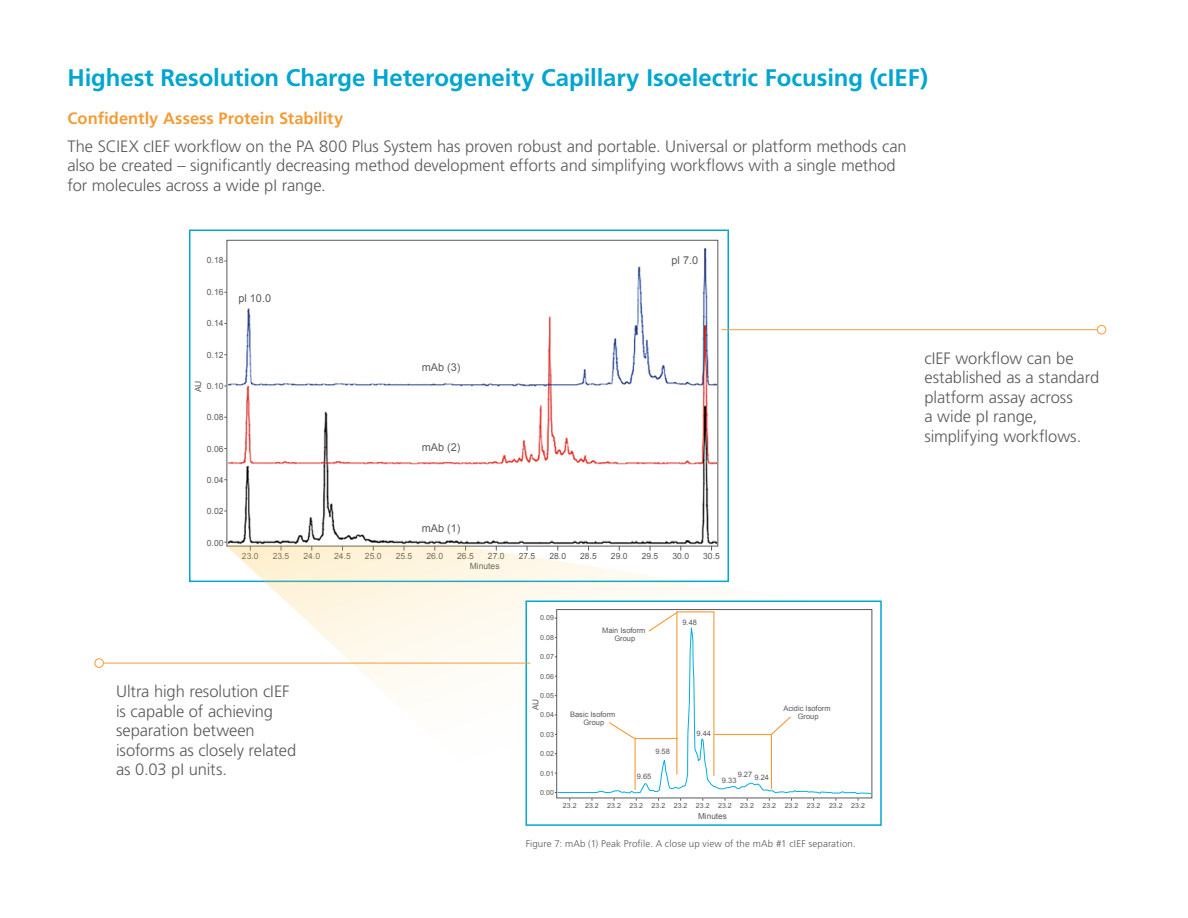
<style>
.page{position:relative;width:1188px;height:918px;background:#fff}
.page>*{position:absolute;margin:0;border:0;box-sizing:border-box;transform-origin:0 0}
.subhead{font:700 24px "Frutiger LT Std";letter-spacing:-.005em;color:#00a6d1}
.body{font:300 16.5px/19.5px "Frutiger LT Std";letter-spacing:-.005em;color:#595a5c}
.sm_sub{font:700 16.5px "Frutiger LT Std";color:#f39d37}
.t1{font:10.95px "Arial";color:#5a5a5c}
.captions{font:300 9.75px "Frutiger LT Std";letter-spacing:.015em;color:#595a5c}
.t2{font:8.55px "Arial";color:#5a5a5c}
.t3{font:8.25px "Arial";color:#5a5a5c}
.t4{font:7.5px/8.1px "Arial";color:#5a5a5c;text-align:center}
.t5{font:7.05px "Arial";color:#5a5a5c}
</style>
<div class="page">
<img style="left:224px;top:239px;width:502px;height:306px">
<hr style="left:721px;top:329px;width:382px;height:1px;background:#f39d37">
<div style="left:1097px;top:325px;width:9px;height:9px;background:#fff;border-radius:50%"></div>
<div style="left:1097px;top:325px;width:9px;height:9px;border:1px solid #f39d37;border-radius:50%"></div>
<svg style="left:226px;top:545px;width:656px;height:150px"></svg>
<div style="left:526px;top:601px;width:355px;height:224px;background:#fff"></div>
<div style="left:556px;top:609px;width:316px;height:189px;border:1px solid #5a5a5c"></div>
<svg style="left:557px;top:620px;width:315px;height:175px"></svg>
<svg style="left:608px;top:611px;width:184px;height:180px"></svg>
<div style="left:525px;top:601px;width:357px;height:225px;border:2px solid #00a6d1"></div>
<hr style="left:98px;top:663px;width:432px;height:1px;background:#f39d37">
<div style="left:95px;top:659px;width:8px;height:8px;background:#fff;border-radius:50%"></div>
<div style="left:94px;top:658px;width:10px;height:10px;border:1px solid #f39d37;border-radius:50%"></div>
<p class="subhead" style="left:68px;top:63px;width:862px">Highest Resolution Charge Heterogeneity Capillary Isoelectric Focusing (cIEF)</p>
<p class="sm_sub" style="left:68px;top:109px;width:277px">Confidently Assess Protein Stability</p>
<p class="body" style="left:68px;top:137px;width:841px">The SCIEX cIEF workflow on the PA 800 Plus System has proven robust and portable. Universal or platform methods can also be created – significantly decreasing method development efforts and simplifying workflows with a single method for molecules across a wide pI range.</p>
<p class="t2" style="left:207px;top:255px;width:18px">0.18</p>
<p class="t2" style="left:207px;top:286px;width:18px">0.16</p>
<p class="t2" style="left:207px;top:318px;width:18px">0.14</p>
<p class="t2" style="left:207px;top:349px;width:18px">0.12</p>
<p class="t2" style="left:207px;top:380px;width:18px">0.10</p>
<p class="t2" style="left:207px;top:412px;width:18px">0.08</p>
<p class="t2" style="left:207px;top:443px;width:18px">0.06</p>
<p class="t2" style="left:207px;top:474px;width:18px">0.04</p>
<p class="t2" style="left:207px;top:506px;width:18px">0.02</p>
<p class="t2" style="left:207px;top:537px;width:18px">0.00</p>
<p class="t2" style="left:193px;top:392px;width:13px;rotate:-90deg">AU</p>
<p class="t1" style="left:238px;top:291px;width:34px">pl 10.0</p>
<p class="t1" style="left:422px;top:360px;width:40px">mAb (3)</p>
<p class="t1" style="left:422px;top:440px;width:40px">mAb (2)</p>
<p class="t1" style="left:422px;top:521px;width:40px">mAb (1)</p>
<p class="t1" style="left:672px;top:253px;width:28px">pl 7.0</p>
<p class="t2" style="left:242px;top:551px;width:18px">23.0</p>
<p class="t2" style="left:273px;top:551px;width:18px">23.5</p>
<p class="t2" style="left:303px;top:551px;width:18px">24.0</p>
<p class="t2" style="left:334px;top:551px;width:18px">24.5</p>
<p class="t2" style="left:365px;top:551px;width:18px">25.0</p>
<p class="t2" style="left:396px;top:551px;width:18px">25.5</p>
<p class="t2" style="left:426px;top:551px;width:18px">26.0</p>
<p class="t2" style="left:457px;top:551px;width:18px">26.5</p>
<p class="t2" style="left:488px;top:551px;width:18px">27.0</p>
<p class="t2" style="left:519px;top:551px;width:18px">27.5</p>
<p class="t2" style="left:549px;top:551px;width:18px">28.0</p>
<p class="t2" style="left:580px;top:551px;width:18px">28.5</p>
<p class="t2" style="left:611px;top:551px;width:18px">29.0</p>
<p class="t2" style="left:642px;top:551px;width:18px">29.5</p>
<p class="t2" style="left:672px;top:551px;width:18px">30.0</p>
<p class="t2" style="left:703px;top:551px;width:18px">30.5</p>
<p class="t2" style="left:470px;top:561px;width:31px">Minutes</p>
<p class="t5" style="left:540px;top:613px;width:15px">0.09</p>
<p class="t5" style="left:540px;top:633px;width:15px">0.08</p>
<p class="t5" style="left:540px;top:652px;width:15px">0.07</p>
<p class="t5" style="left:540px;top:672px;width:15px">0.06</p>
<p class="t4" style="left:602px;top:626px;width:45px">Main Isoform<br>Group</p>
<p class="t4" style="left:682px;top:619px;width:16px">9.48</p>
<p class="body" style="left:116px;top:682px;width:182px">Ultra high resolution cIEF is capable of achieving separation between isoforms as closely related as 0.03 pI units.</p>
<p class="t5" style="left:540px;top:691px;width:15px">0.05</p>
<p class="t3" style="left:530px;top:710px;width:13px;rotate:-90deg">AU</p>
<p class="t5" style="left:540px;top:710px;width:15px">0.04</p>
<p class="t5" style="left:540px;top:730px;width:15px">0.03</p>
<p class="t5" style="left:540px;top:749px;width:15px">0.02</p>
<p class="t5" style="left:540px;top:768px;width:15px">0.01</p>
<p class="t5" style="left:540px;top:788px;width:15px">0.00</p>
<p class="t4" style="left:570px;top:711px;width:47px">Basic Isoform<br>Group</p>
<p class="t4" style="left:784px;top:704px;width:49px">Acidic Isoform<br>Group</p>
<p class="t4" style="left:655px;top:747px;width:16px">9.58</p>
<p class="t4" style="left:637px;top:772px;width:16px">9.65</p>
<p class="t4" style="left:696px;top:729px;width:16px">9.44</p>
<p class="t4" style="left:738px;top:772px;width:33px">9.27 9.24</p>
<p class="t4" style="left:722px;top:776px;width:16px">9.33</p>
<p class="t5" style="left:563px;top:801px;width:303px">23.2 23.2 23.2 23.2 23.2 23.2 23.2 23.2 23.2 23.2 23.2 23.2 23.2 23.2</p>
<p class="t3" style="left:698px;top:811px;width:30px">Minutes</p>
<p class="captions" style="left:526px;top:838px;width:332px">Figure 7: mAb (1) Peak Profile. A close up view of the mAb #1 cIEF separation.</p>
<p class="body" style="left:924px;top:348px;width:176px">cIEF workflow can be established as a standard platform assay across<br>a wide pI range, simplifying workflows.</p>
</div>
